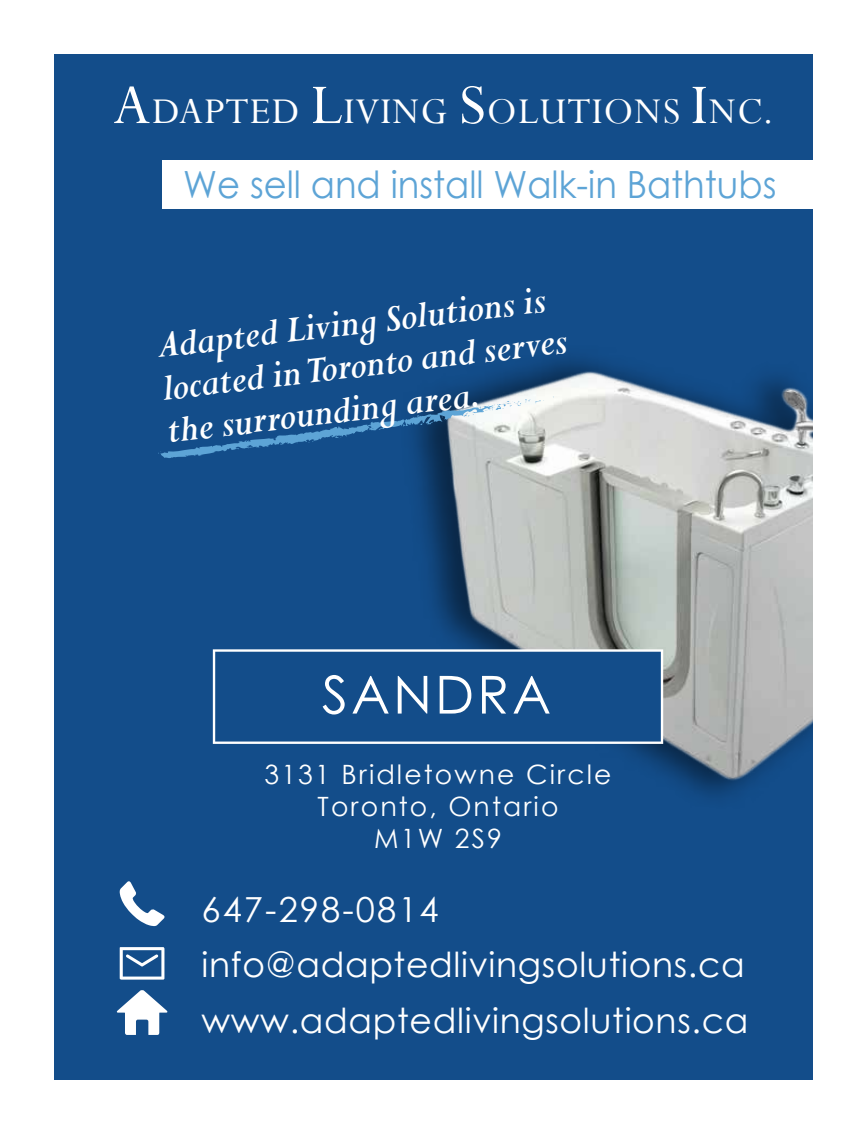
<style>
.page{position:relative;width:864px;height:1134px;background:#fff}
.page>*{position:absolute;margin:0;border:0;box-sizing:border-box;transform-origin:0 0}
.t1{font:52.5px "Century Gothic";letter-spacing:.06em;color:#fff}
.t2{font:italic 700 41.55px/42.8px "Perpetua";color:#fff;scale:.88 1}
.t3{font:40.65px "Perpetua";letter-spacing:.02em;color:#fff}
.t4{font:37.5px "Century Gothic";color:#5da4d6;scale:.95 1}
.t5{font:34.5px/55.3px "Century Gothic";letter-spacing:.02em;color:#fff}
.t6{font:26.55px/32px "Century Gothic";letter-spacing:.08em;color:#fff;text-align:center}
.s1{font-size:63.15px}
</style>
<div class="page">
<div style="left:55px;top:54px;width:758px;height:1025px;background:#134d8a"></div>
<svg style="left:117px;top:990px;width:50px;height:45px"></svg>
<svg style="left:120px;top:881px;width:44px;height:45px"></svg>
<svg style="left:120px;top:947px;width:44px;height:33px"></svg>
<div style="left:162px;top:160px;width:651px;height:48px;background:#fff"></div>
<img style="left:417px;top:358px;width:396px;height:433px">
<svg style="left:213px;top:649px;width:450px;height:95px"></svg>
<svg style="left:158px;top:399px;width:386px;height:61px"></svg>
<p class="t3" style="left:113px;top:86px;width:663px"><span class="s1">A</span>DAPTED <span class="s1">L</span>IVING <span class="s1">S</span>OLUTIONS <span class="s1">I</span>NC.</p>
<p class="t4" style="left:183px;top:158px;width:626px">We sell and install Walk-in Bathtubs</p>
<p class="t2" style="left:155px;top:325px;width:465px;rotate:-7deg">Adapted Living Solutions is located in Toronto and serves the surrounding area.</p>
<h1 class="t1" style="left:322px;top:658px;width:231px">SANDRA</h1>
<p class="t6" style="left:265px;top:758px;width:348px">3131 Bridletowne Circle<br>Toronto, Ontario<br>M1W 2S9</p>
<p class="t5" style="left:201px;top:881px;width:548px">647-298-0814 info@adaptedlivingsolutions.ca www.adaptedlivingsolutions.ca</p>
</div>
